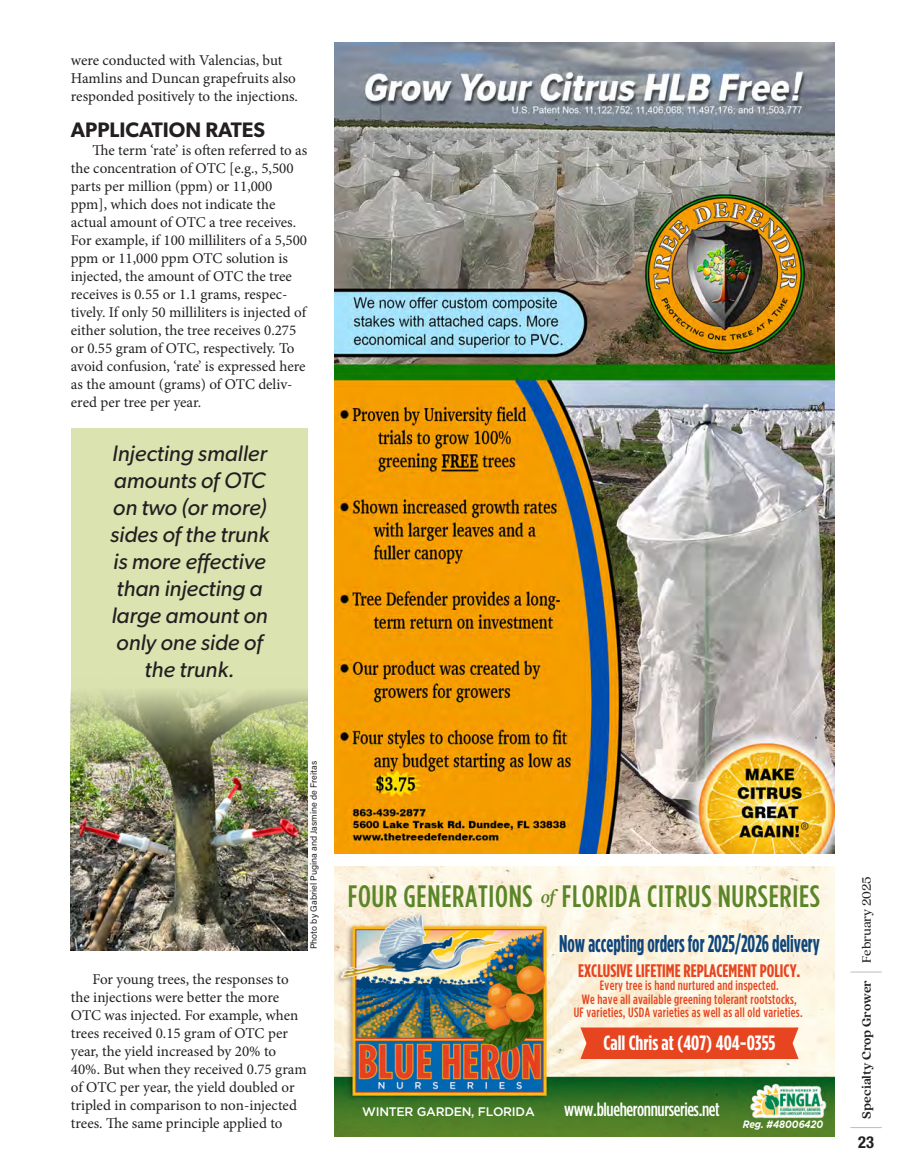
<style>
.page{position:relative;width:905px;height:1175px;background:#fff}
.page>*{position:absolute;margin:0;border:0;box-sizing:border-box;transform-origin:0 0}
.t1{font:500 30.9px "Gotham Cond";letter-spacing:.02em;color:#5a8528}
.t2{font:700 24.15px "Gotham Cond";color:#0f457b;scale:.81 1}
.Caption__gibson_8_pt{font:italic 22.5px/27px "Gibson";color:#231f20;text-align:center}
.FEA_Subhead{font:600 21px "Gibson";color:#231f20}
.t3{font:700 20.7px "Gotham Cond";color:#fff}
.t4{font:500 19.05px "Gotham Cond";letter-spacing:-.02em;color:#fff}
.t5{font:700 18.15px "Gotham Cond";color:#e74420}
.t6{font:700 condensed 16.5px "Helvetica Neue LT Std";color:#231f20}
.SCG_Body_Copy{font:15px/18px "Minion Pro";color:#231f20}
.t7{font:500 13.5px/13.2px "Gotham Cond";letter-spacing:.02em;color:#e74420;text-align:center}
.t8{font:700 13.5px "Quincy CF";color:#231f20}
.t9{font:13.5px "Quincy CF Text";color:#231f20}
.t10{font:500 12.3px "Gotham";letter-spacing:-.02em;color:#fff}
.t11{font:italic 700 10.65px "Gotham";color:#fff;scale:.87 1}
.SCG_Photo_credit{font:9px "Acumin Pro";color:#231f20}
.s1{font-family:"Mercury Display Semi";font-weight:400;font-style:italic;font-size:19.05px}
</style>
<div class="page">
<hr style="left:850px;top:1127px;width:31px;height:1px;background:#bcbdc0">
<hr style="left:850px;top:971px;width:31px;height:1px;background:#bcbdc0">
<div style="left:71px;top:428px;width:236px;height:390px;background:#dbe3b1"></div>
<hr style="left:0;top:0;width:1px;height:830px;background:#dbe3b1">
<img style="left:71px;top:691px;width:236px;height:259px">
<img style="left:334px;top:43px;width:500px;height:810px">
<img style="left:334px;top:866px;width:500px;height:270px">
<div style="left:580px;top:1027px;width:218px;height:32px;background:#e74420"></div>
<p class="SCG_Body_Copy" style="left:71px;top:52px;width:228px">were conducted with Valencias, but<br>Hamlins and Duncan grapefruits also responded positively to the injections.</p>
<p class="FEA_Subhead" style="left:71px;top:117px;width:196px">APPLICATION RATES</p>
<p class="SCG_Body_Copy" style="left:71px;top:142px;width:238px;text-indent:22px">The term ‘rate’ is often referred to as the concentration of OTC [e.g., 5,500 parts per million (ppm) or 11,000 ppm], which does not indicate the actual amount of OTC a tree receives.<br>For example, if 100 milliliters of a 5,500 ppm or 11,000 ppm OTC solution is injected, the amount of OTC the tree receives is 0.55 or 1.1 grams, respec&shy;tively. If only 50 milliliters is injected of either solution, the tree receives 0.275 or 0.55 gram of OTC, respectively. To avoid confusion, ‘rate’ is expressed here as the amount (grams) of OTC deliv&shy;ered per tree per year.</p>
<p class="Caption__gibson_8_pt" style="left:110px;top:439px;width:160px">Injecting smaller amounts of OTC on two (or more) sides of the trunk is more effective than injecting a large amount on only one side of the trunk.</p>
<p class="SCG_Photo_credit" style="left:307px;top:949px;width:190px;rotate:-90deg">Photo by Gabriel Pugina and Jasmine de Freitas</p>
<p class="SCG_Body_Copy" style="left:71px;top:970px;width:237px;text-indent:22px">For young trees, the responses to the injections were better the more OTC was injected. For example, when trees received 0.15 gram of OTC per year, the yield increased by 20% to 40%. But when they received 0.75 gram of OTC per year, the yield doubled or tripled in comparison to non-injected trees. The same principle applied to</p>
<p class="t1" style="left:348px;top:878px;width:473px">FOUR GENERATIONS <span class="s1">of</span> FLORIDA CITRUS NURSERIES</p>
<p class="t2" style="left:559px;top:929px;width:323px">Now accepting orders for 2025/2026 delivery</p>
<p class="t5" style="left:578px;top:960px;width:224px">EXCLUSIVE LIFETIME REPLACEMENT POLICY.</p>
<p class="t7" style="left:573px;top:979px;width:230px">Every tree is hand nurtured and inspected.<br>We have all available greening tolerant rootstocks,<br>UF varieties, USDA varieties as well as all old varieties.</p>
<p class="t3" style="left:603px;top:1030px;width:173px">Call Chris at (407) 404-0355</p>
<p class="t10" style="left:362px;top:1103px;width:174px">WINTER GARDEN, FLORIDA</p>
<p class="t4" style="left:564px;top:1098px;width:157px">www.blueheronnurseries.net</p>
<p class="t11" style="left:742px;top:1117px;width:94px">Reg. #48006420</p>
<p class="t9" style="left:858px;top:962px;width:88px;rotate:-90deg">February 2025</p>
<p class="t8" style="left:858px;top:1118px;width:140px;rotate:-90deg">Specialty Crop Grower</p>
<p class="t6" style="left:858px;top:1132px;width:17px">23</p>
</div>
